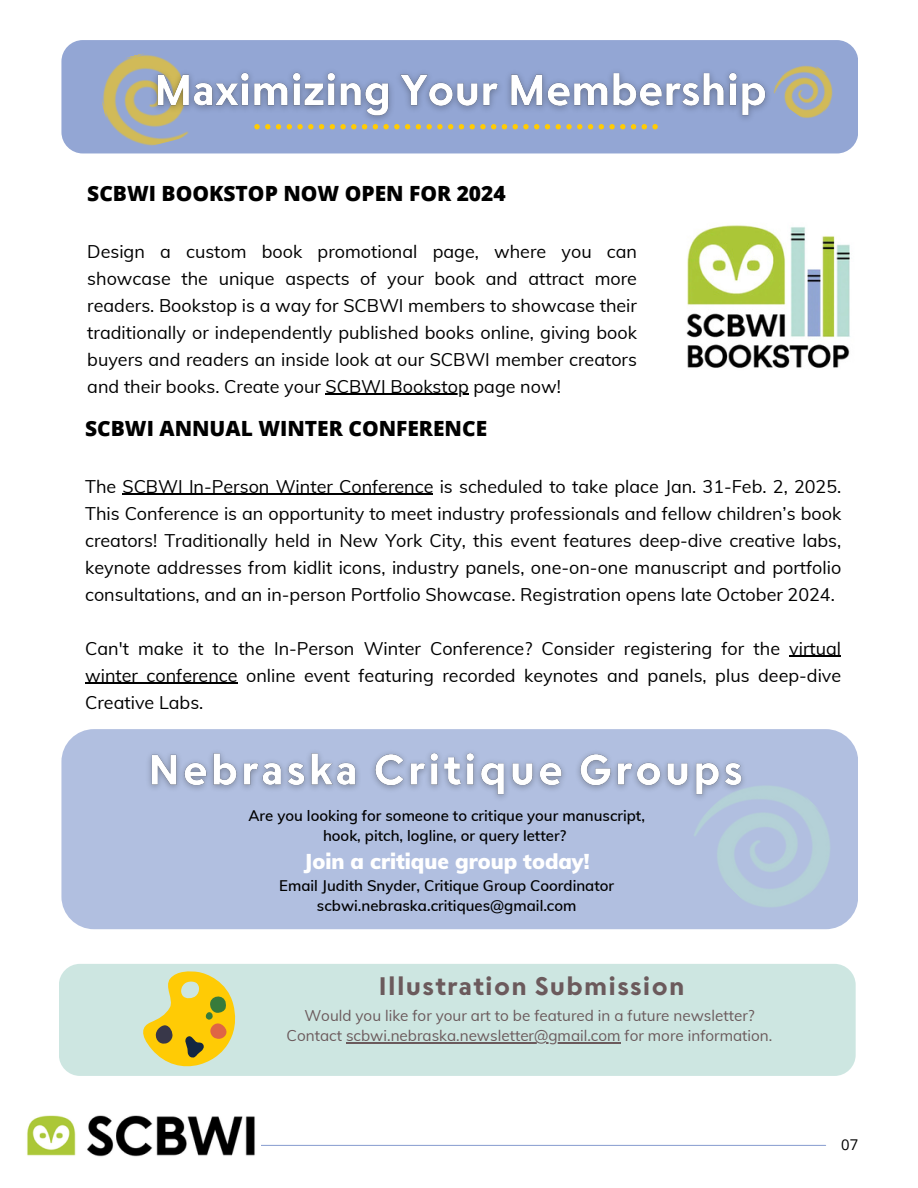
<style>
.page{position:relative;width:918px;height:1188px;background:#fff}
.page>*{position:absolute;margin:0;border:0;box-sizing:border-box;transform-origin:0 0}
.t1{font:700 25.35px "SCBWI Escalator Text";letter-spacing:.05em;color:#6b5a5c}
.t2{font:800 21px "Open Sans";color:#000}
.t3{font:900 21px "Muli";color:#fff}
.t4{font:18px/27px "Muli";color:#000;text-align:justify}
.t5{font:15.3px "Muli";color:#6b5a5c}
.t6{font:600 15px/20.2px "Muli";color:#000;text-align:center}
.t7{font:14.85px "Open Sans";color:#000}
</style>
<div class="page">
<div style="left:59px;top:964px;width:797px;height:112px;background:#cde6e1;border-radius:21px"></div>
<svg style="left:143px;top:971px;width:93px;height:96px"></svg>
<hr style="left:159px;top:1145px;width:667px;height:1px;background:#93a6d4">
<div style="left:61px;top:40px;width:797px;height:113px;background:#93a6d4;border-radius:21px"></div>
<img style="left:92px;top:53px;width:104px;height:101px">
<img style="left:145px;top:62px;width:623px;height:67px">
<img style="left:27px;top:1115px;width:234px;height:42px">
<div style="left:61px;top:729px;width:797px;height:200px;background:#b1bfe0;border-radius:33px"></div>
<img style="left:149px;top:752px;width:532px;height:46px">
<img style="left:681px;top:762px;width:175px;height:168px">
<img style="left:773px;top:65px;width:60px;height:53px">
<img style="left:686px;top:225px;width:165px;height:143px">
<hr style="left:326px;top:394px;width:143px;height:1px;background:#000">
<hr style="left:346px;top:1042px;width:275px;height:2px;background:#6b5a5c">
<hr style="left:123px;top:494px;width:310px;height:1px;background:#000">
<hr style="left:789px;top:656px;width:52px;height:1px;background:#000">
<hr style="left:85px;top:683px;width:153px;height:1px;background:#000">
<h3 class="t2" style="left:87px;top:179px;width:420px">SCBWI BOOKSTOP NOW OPEN FOR 2024</h3>
<h4 class="t4" style="left:87px;top:237px;width:551px">Design a custom book promotional page, where you can showcase the unique aspects of your book and attract more readers. Bookstop is a way for SCBWI members to showcase their traditionally or independently published books online, giving book buyers and readers an inside look at our SCBWI member creators and their books. Create your SCBWI Bookstop page now!</h4>
<h2 class="t2" style="left:85px;top:414px;width:404px">SCBWI ANNUAL WINTER CONFERENCE</h2>
<p class="t4" style="left:85px;top:472px;width:758px">The SCBWI In-Person Winter Conference is scheduled to take place Jan. 31-Feb. 2, 2025.<br>This Conference is an opportunity to meet industry professionals and fellow children’s book creators! Traditionally held in New York City, this event features deep-dive creative labs, keynote addresses from kidlit icons, industry panels, one-on-one manuscript and portfolio consultations, and an in-person Portfolio Showcase. Registration opens late October 2024.</p>
<p class="t4" style="left:85px;top:634px;width:758px">Can't make it to the In-Person Winter Conference? Consider registering for the virtual winter conference online event featuring recorded keynotes and panels, plus deep-dive Creative Labs.</p>
<h3 class="t6" style="left:248px;top:805px;width:398px">Are you looking for someone to critique your manuscript, hook, pitch, logline, or query letter?</h3>
<h3 class="t3" style="left:304px;top:848px;width:287px">Join a critique group today!</h3>
<h3 class="t6" style="left:279px;top:875px;width:337px">Email Judith Snyder, Critique Group Coordinator scbwi.nebraska.critiques@gmail.com</h3>
<p class="t1" style="left:378px;top:970px;width:308px">Illustration Submission</p>
<h4 class="t5" style="left:304px;top:1006px;width:452px">Would you like for your art to be featured in a future newsletter?</h4>
<h4 class="t5" style="left:287px;top:1026px;width:487px">Contact scbwi.nebraska.newsletter@gmail.com for more information.</h4>
<p class="t7" style="left:841px;top:1134px;width:18px">07</p>
</div>
